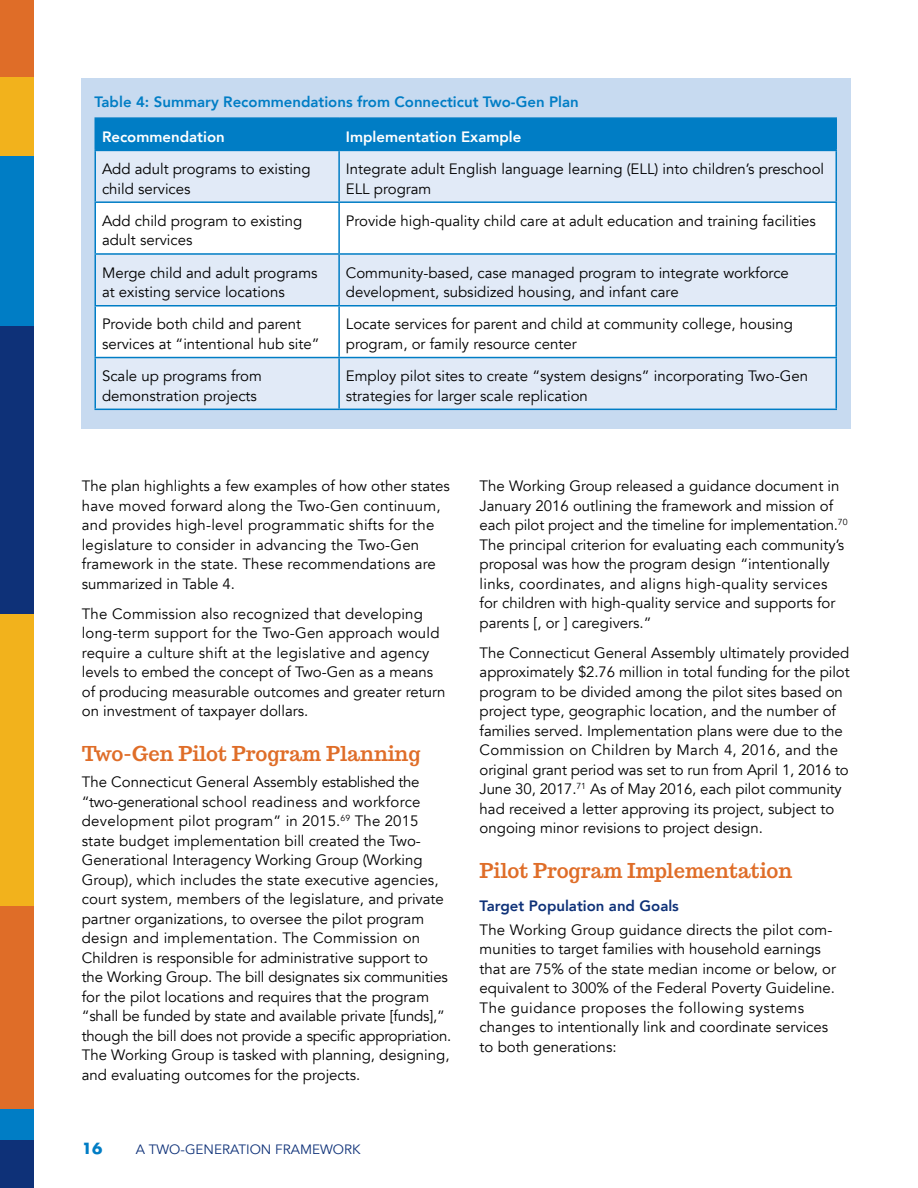
<style>
.page{position:relative;width:918px;height:1188px;background:#fff}
.page>*{position:absolute;margin:0;border:0;box-sizing:border-box;transform-origin:0 0}
.t1{font:700 20.25px "Trocchi";color:#df6d28}
.t2{font:15px/19.5px "Avenir";color:#000}
.t3{font:800 15px "Avenir";color:#007dc5}
.t4{font:800 15px "Avenir";color:#fff}
.t5{font:800 15px "Avenir";color:#0e3178}
.t6{font:700 15px "Futura";color:#007dc5}
.t7{font:13.5px "Avenir";color:#0e3178}
</style>
<div class="page">
<div style="left:0;top:77px;width:34px;height:80px;background:#f2b21c"></div>
<div style="left:0;top:157px;width:34px;height:170px;background:#007dc5"></div>
<div style="left:0;top:0;width:34px;height:77px;background:#df6d28"></div>
<div style="left:0;top:327px;width:34px;height:426px;background:#0e3178"></div>
<div style="left:0;top:615px;width:34px;height:319px;background:#f2b21c"></div>
<div style="left:0;top:906px;width:34px;height:203px;background:#df6d28"></div>
<div style="left:0;top:1109px;width:34px;height:31px;background:#007dc5"></div>
<div style="left:0;top:1140px;width:34px;height:48px;background:#0e3178"></div>
<div style="left:81px;top:78px;width:769px;height:351px;background:#c7daf0"></div>
<div style="left:96px;top:119px;width:740px;height:31px;background:#007dc5"></div>
<div style="left:96px;top:151px;width:740px;height:258px;background:#e1eaf7"></div>
<svg style="left:96px;top:203px;width:740px;height:154px;background:#f4f7fc"></svg>
<hr style="left:94px;top:117px;width:245px;height:2px;background:#007dc5">
<hr style="left:94px;top:119px;width:2px;height:31px;background:#007dc5">
<hr style="left:339px;top:117px;width:498px;height:2px;background:#007dc5">
<hr style="left:338px;top:119px;width:2px;height:31px;background:#007dc5">
<hr style="left:836px;top:119px;width:1px;height:31px;background:#007dc5">
<hr style="left:94px;top:150px;width:245px;height:1px;background:#007dc5">
<hr style="left:94px;top:151px;width:2px;height:50px;background:#007dc5">
<hr style="left:339px;top:150px;width:498px;height:1px;background:#007dc5">
<hr style="left:338px;top:151px;width:2px;height:50px;background:#007dc5">
<hr style="left:836px;top:151px;width:1px;height:50px;background:#007dc5">
<hr style="left:94px;top:201px;width:245px;height:2px;background:#007dc5">
<hr style="left:94px;top:203px;width:2px;height:50px;background:#007dc5">
<hr style="left:339px;top:201px;width:498px;height:2px;background:#007dc5">
<hr style="left:338px;top:203px;width:2px;height:50px;background:#007dc5">
<hr style="left:836px;top:203px;width:1px;height:50px;background:#007dc5">
<hr style="left:94px;top:253px;width:245px;height:2px;background:#007dc5">
<hr style="left:94px;top:255px;width:2px;height:50px;background:#007dc5">
<hr style="left:339px;top:253px;width:498px;height:2px;background:#007dc5">
<hr style="left:338px;top:255px;width:2px;height:50px;background:#007dc5">
<hr style="left:836px;top:255px;width:1px;height:50px;background:#007dc5">
<hr style="left:94px;top:305px;width:245px;height:2px;background:#007dc5">
<hr style="left:94px;top:307px;width:2px;height:50px;background:#007dc5">
<hr style="left:339px;top:305px;width:498px;height:2px;background:#007dc5">
<hr style="left:338px;top:307px;width:2px;height:50px;background:#007dc5">
<hr style="left:836px;top:307px;width:1px;height:50px;background:#007dc5">
<hr style="left:94px;top:357px;width:245px;height:1px;background:#007dc5">
<hr style="left:94px;top:358px;width:2px;height:51px;background:#007dc5">
<hr style="left:339px;top:357px;width:498px;height:1px;background:#007dc5">
<hr style="left:338px;top:358px;width:2px;height:51px;background:#007dc5">
<hr style="left:836px;top:358px;width:1px;height:51px;background:#007dc5">
<hr style="left:94px;top:409px;width:245px;height:1px;background:#007dc5">
<hr style="left:339px;top:409px;width:498px;height:1px;background:#007dc5">
<p class="t3" style="left:94px;top:90px;width:486px">Table 4: Summary Recommendations from Connecticut Two-Gen Plan</p>
<p class="t4" style="left:102px;top:125px;width:124px">Recommendation</p>
<p class="t4" style="left:346px;top:125px;width:177px">Implementation Example</p>
<p class="t2" style="left:102px;top:159px;width:210px">Add adult programs to existing child services</p>
<p class="t2" style="left:346px;top:159px;width:480px">Integrate adult English language learning (ELL) into children’s preschool<br>ELL program</p>
<p class="t2" style="left:102px;top:211px;width:202px">Add child program to existing adult services</p>
<p class="t2" style="left:346px;top:211px;width:472px">Provide high-quality child care at adult education and training facilities</p>
<p class="t2" style="left:102px;top:263px;width:217px">Merge child and adult programs at existing service locations</p>
<p class="t2" style="left:346px;top:263px;width:445px">Community-based, case managed program to integrate workforce development, subsidized housing, and infant care</p>
<p class="t2" style="left:102px;top:315px;width:219px">Provide both child and parent services at “intentional hub site”</p>
<p class="t2" style="left:346px;top:315px;width:448px">Locate services for parent and child at community college, housing program, or family resource center</p>
<p class="t2" style="left:102px;top:367px;width:162px">Scale up programs from demonstration projects</p>
<p class="t2" style="left:346px;top:367px;width:464px">Employ pilot sites to create “system designs” incorporating Two-Gen strategies for larger scale replication</p>
<p class="t2" style="left:82px;top:476px;width:370px">The plan highlights a few examples of how other states have moved forward along the Two-Gen continuum, and provides high-level programmatic shifts for the legislature to consider in advancing the Two-Gen framework in the state. These recommendations are summarized in Table 4.</p>
<p class="t2" style="left:82px;top:604px;width:365px">The Commission also recognized that developing long-term support for the Two-Gen approach would require a culture shift at the legislative and agency levels to embed the concept of Two-Gen as a means of producing measurable outcomes and greater return on investment of taxpayer dollars.</p>
<h1 class="t1" style="left:82px;top:744px;width:340px">Two-Gen Pilot Program Planning</h1>
<p class="t2" style="left:82px;top:772px;width:371px">The Connecticut General Assembly established the “two-generational school readiness and workforce development pilot program” in 2015.<sup>69</sup> The 2015 state budget implementation bill created the Two-Generational Interagency Working Group (Working Group), which includes the state executive agencies, court system, members of the legislature, and private partner organizations, to oversee the pilot program design and implementation. The Commission on Children is responsible for administrative support to the Working Group. The bill designates six communities for the pilot locations and requires that the program “shall be funded by state and available private [funds],” though the bill does not provide a specific appropriation.<br>The Working Group is tasked with planning, designing, and evaluating outcomes for the projects.</p>
<p class="t6" style="left:82px;top:1138px;width:22px">16</p>
<p class="t7" style="left:136px;top:1141px;width:226px">A TWO-GENERATION FRAMEWORK</p>
<p class="t2" style="left:480px;top:476px;width:369px">The Working Group released a guidance document in January 2016 outlining the framework and mission of each pilot project and the timeline for implementation.<sup>70<br></sup>The principal criterion for evaluating each community’s proposal was how the program design “intentionally links, coordinates, and aligns high-quality services for children with high-quality service and supports for parents [, or ] caregivers.”</p>
<p class="t2" style="left:480px;top:643px;width:372px">The Connecticut General Assembly ultimately provided approximately $2.76 million in total funding for the pilot program to be divided among the pilot sites based on project type, geographic location, and the number of families served. Implementation plans were due to the Commission on Children by March 4, 2016, and the original grant period was set to run from April 1, 2016 to June 30, 2017.<sup>71</sup> As of May 2016, each pilot community had received a letter approving its project, subject to ongoing minor revisions to project design.</p>
<h1 class="t1" style="left:480px;top:861px;width:314px">Pilot Program Implementation</h1>
<p class="t5" style="left:480px;top:894px;width:201px">Target Population and Goals</p>
<p class="t2" style="left:480px;top:920px;width:358px">The Working Group guidance directs the pilot com&shy;munities to target families with household earnings that are 75% of the state median income or below, or equivalent to 300% of the Federal Poverty Guideline.<br>The guidance proposes the following systems changes to intentionally link and coordinate services to both generations:</p>
</div>
